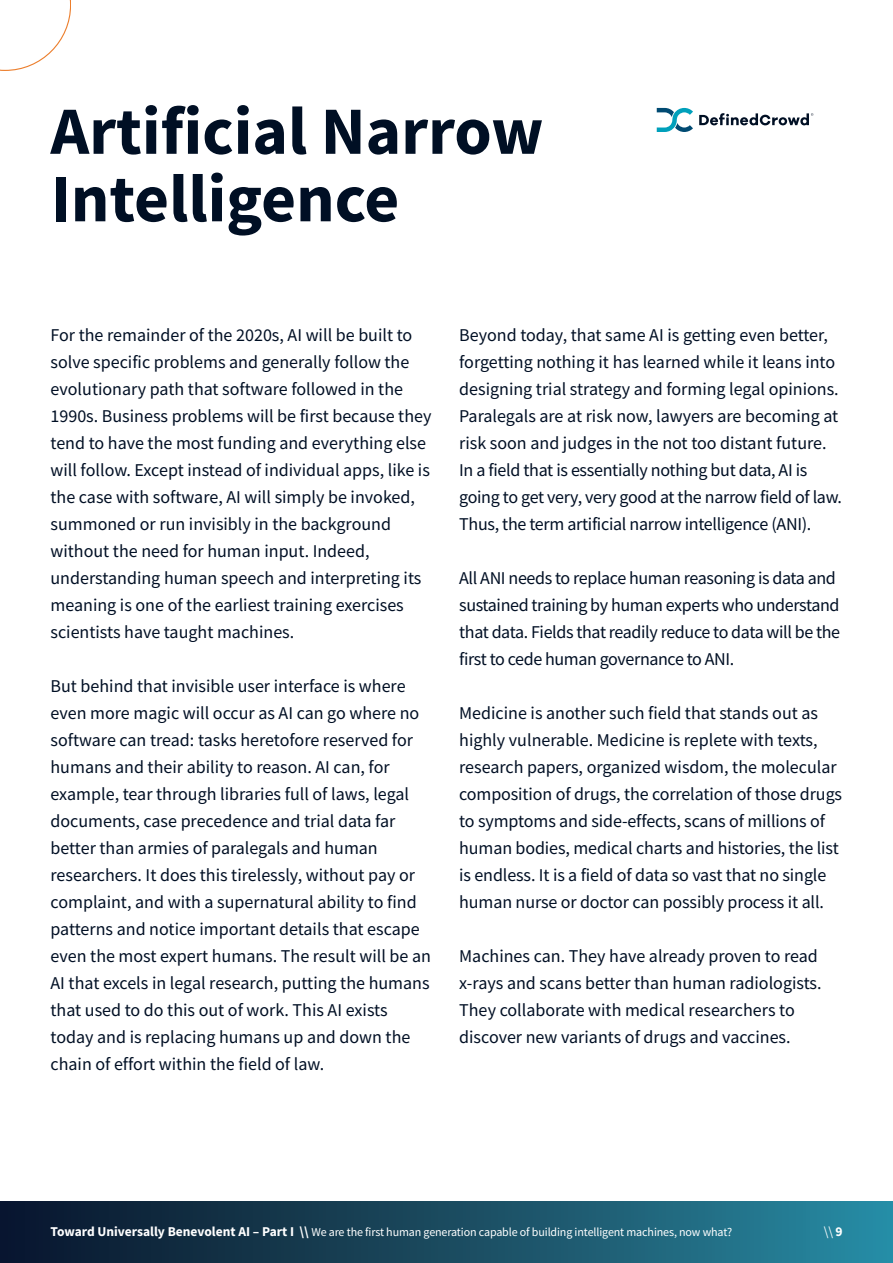
<style>
.page{position:relative;width:893px;height:1263px;background:#fff}
.page>*{position:absolute;margin:0;border:0;box-sizing:border-box;transform-origin:0 0}
.t1{font:700 67.5px/67.5px "Mada";color:#000f24}
.t2{font:18px/27px "Mada";color:#000f24}
.t3{font:18px/27px "Mada";letter-spacing:-.02em;color:#000f24}
.t4{font:13.5px "Mada";color:#fff}
.t5{font:12px "Mada";letter-spacing:-.01em;color:#fff}
.s1{font-weight:700;font-size:13.5px}
.s2{font-weight:700}
</style>
<div class="page">
<div style="left:0;top:1202px;width:893px;height:61px;background:linear-gradient(to right,#0a1227,#29889f)"></div>
<svg style="left:0;top:0;width:71px;height:71px"></svg>
<svg style="left:699px;top:113px;width:114px;height:12px"></svg>
<svg style="left:657px;top:108px;width:36px;height:24px"></svg>
<h1 class="t1" style="left:51px;top:102px;width:495px">Artificial Narrow<br>Intelligence</h1>
<p class="t2" style="left:51px;top:322px;width:383px">For the remainder of the 2020s, AI will be built to solve specific problems and generally follow the evolutionary path that software followed in the 1990s. Business problems will be first because they tend to have the most funding and everything else will follow. Except instead of individual apps, like is the case with software, AI will simply be invoked, summoned or run invisibly in the background without the need for human input. Indeed, understanding human speech and interpreting its meaning is one of the earliest training exercises scientists have taught machines.</p>
<p class="t2" style="left:51px;top:673px;width:382px">But behind that invisible user interface is where even more magic will occur as AI can go where no software can tread: tasks heretofore reserved for humans and their ability to reason. AI can, for example, tear through libraries full of laws, legal documents, case precedence and trial data far better than armies of paralegals and human researchers. It does this tirelessly, without pay or complaint, and with a supernatural ability to find patterns and notice important details that escape even the most expert humans. The result will be an AI that excels in legal research, putting the humans that used to do this out of work. This AI exists today and is replacing humans up and down the chain of effort within the field of law.</p>
<p class="t2" style="left:459px;top:322px;width:384px">Beyond today, that same AI is getting even better, forgetting nothing it has learned while it leans into designing trial strategy and forming legal opinions.<br>Paralegals are at risk now, lawyers are becoming at risk soon and judges in the not too distant future.<br>In a field that is essentially nothing but data, AI is going to get very, very good at the narrow field of law.<br>Thus, the term artificial narrow intelligence (ANI).</p>
<p class="t3" style="left:459px;top:565px;width:382px">All ANI needs to replace human reasoning is data and sustained training by human experts who understand that data. Fields that readily reduce to data will be the first to cede human governance to ANI.</p>
<p class="t2" style="left:459px;top:700px;width:384px">Medicine is another such field that stands out as highly vulnerable. Medicine is replete with texts, research papers, organized wisdom, the molecular composition of drugs, the correlation of those drugs to symptoms and side-effects, scans of millions of human bodies, medical charts and histories, the list is endless. It is a field of data so vast that no single human nurse or doctor can possibly process it all.</p>
<p class="t2" style="left:459px;top:943px;width:364px">Machines can. They have already proven to read x-rays and scans better than human radiologists.<br>They collaborate with medical researchers to discover new variants of drugs and vaccines.</p>
<p class="t5" style="left:51px;top:1226px;width:683px"><span class="s1">Toward Universally Benevolent AI – Part I \\</span> We are the first human generation capable of building intelligent machines, now what?</p>
<p class="t4" style="left:824px;top:1224px;width:20px">\\ <span class="s2">9</span></p>
</div>
